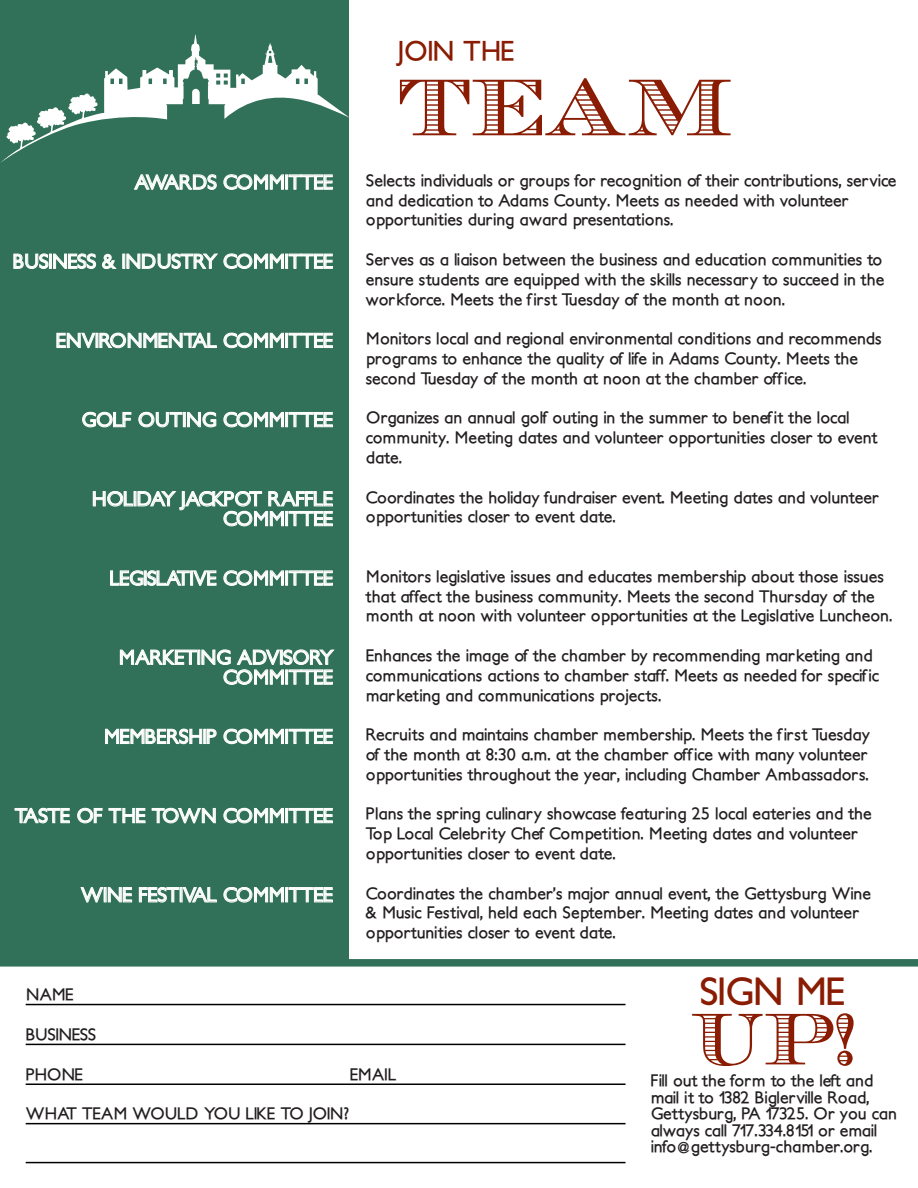
<style>
.page{position:relative;width:918px;height:1188px;background:#fff}
.page>*{position:absolute;margin:0;border:0;box-sizing:border-box;transform-origin:0 0}
.t1{font:82.5px "Ecuyer DAX";color:#891c02}
.t2{font:75px "Ecuyer DAX";color:#891c02}
.t3{font:700 37.5px "Petita";letter-spacing:-.04em;color:#891c02}
.t4{font:700 27px "Petita";letter-spacing:-.03em;color:#891c02}
.t5{font:700 19.5px/19.8px "Petita";letter-spacing:-.03em;color:#fff;text-align:right}
.t6{font:700 16.5px/19.8px "Petita";color:#231f20}
.t7{font:700 16.5px "Petita";letter-spacing:-.025em;color:#231f20}
.t8{font:700 16.5px "Petita";letter-spacing:-.035em;color:#231f20}
</style>
<div class="page">
<div style="left:0;top:0;width:348px;height:963px;background:#327159"></div>
<hr style="left:26px;top:1004px;width:600px;height:1px;background:#000">
<hr style="left:26px;top:1044px;width:600px;height:1px;background:#000">
<hr style="left:26px;top:1084px;width:600px;height:1px;background:#000">
<hr style="left:26px;top:1123px;width:600px;height:1px;background:#000">
<svg style="left:134px;top:174px;width:83px;height:16px"></svg>
<svg style="left:223px;top:174px;width:110px;height:16px"></svg>
<svg style="left:13px;top:253px;width:83px;height:16px"></svg>
<svg style="left:102px;top:254px;width:14px;height:15px"></svg>
<svg style="left:123px;top:253px;width:210px;height:16px"></svg>
<svg style="left:56px;top:332px;width:161px;height:16px"></svg>
<svg style="left:223px;top:332px;width:110px;height:16px"></svg>
<svg style="left:82px;top:412px;width:50px;height:16px"></svg>
<svg style="left:138px;top:412px;width:79px;height:16px"></svg>
<svg style="left:223px;top:412px;width:110px;height:16px"></svg>
<svg style="left:93px;top:491px;width:240px;height:36px"></svg>
<svg style="left:110px;top:570px;width:107px;height:16px"></svg>
<svg style="left:223px;top:570px;width:110px;height:16px"></svg>
<svg style="left:120px;top:649px;width:214px;height:36px"></svg>
<svg style="left:105px;top:728px;width:112px;height:16px"></svg>
<svg style="left:223px;top:728px;width:110px;height:16px"></svg>
<svg style="left:14px;top:808px;width:56px;height:16px"></svg>
<svg style="left:77px;top:808px;width:139px;height:16px"></svg>
<svg style="left:223px;top:808px;width:110px;height:16px"></svg>
<svg style="left:80px;top:887px;width:52px;height:16px"></svg>
<svg style="left:139px;top:887px;width:78px;height:16px"></svg>
<svg style="left:223px;top:887px;width:110px;height:16px"></svg>
<svg style="left:0;top:35px;width:349px;height:128px"></svg>
<div style="left:0;top:959px;width:918px;height:8px;background:#327159"></div>
<hr style="left:26px;top:1162px;width:600px;height:1px;background:#000">
<p class="t5" style="left:135px;top:173px;width:200px">AWARDS COMMITTEE</p>
<p class="t5" style="left:13px;top:252px;width:322px">BUSINESS &amp; INDUSTRY COMMITTEE</p>
<p class="t5" style="left:56px;top:331px;width:279px">ENVIRONMENTAL COMMITTEE</p>
<p class="t5" style="left:81px;top:410px;width:254px">GOLF OUTING COMMITTEE</p>
<p class="t5" style="left:92px;top:490px;width:243px">HOLIDAY JACKPOT RAFFLE<br>COMMITTEE</p>
<p class="t5" style="left:110px;top:569px;width:225px">LEGISLATIVE COMMITTEE</p>
<p class="t5" style="left:119px;top:648px;width:216px">MARKETING ADVISORY</p>
<p class="t5" style="left:223px;top:668px;width:112px">COMMITTEE</p>
<p class="t5" style="left:104px;top:727px;width:231px">MEMBERSHIP COMMITTEE</p>
<p class="t5" style="left:15px;top:806px;width:320px">TASTE OF THE TOWN COMMITTEE</p>
<p class="t5" style="left:81px;top:886px;width:254px">WINE FESTIVAL COMMITTEE</p>
<p class="t4" style="left:398px;top:35px;width:118px">JOIN THE</p>
<p class="t1" style="left:398px;top:60px;width:335px">TEAM</p>
<p class="t6" style="left:366px;top:171px;width:532px">Selects individuals or groups for recognition of their contributions, service and dedication to Adams County. Meets as needed with volunteer opportunities during award presentations.</p>
<p class="t6" style="left:366px;top:250px;width:520px">Serves as a liaison between the business and education communities to ensure students are equipped with the skills necessary to succeed in the workforce. Meets the first Tuesday of the month at noon.</p>
<p class="t6" style="left:366px;top:329px;width:517px">Monitors local and regional environmental conditions and recommends programs to enhance the quality of life in Adams County. Meets the second Tuesday of the month at noon at the chamber office.</p>
<p class="t6" style="left:366px;top:408px;width:513px">Organizes an annual golf outing in the summer to benefit the local community. Meeting dates and volunteer opportunities closer to event date.</p>
<p class="t6" style="left:366px;top:488px;width:514px">Coordinates the holiday fundraiser event. Meeting dates and volunteer opportunities closer to event date.</p>
<p class="t6" style="left:366px;top:567px;width:528px">Monitors legislative issues and educates membership about those issues that affect the business community. Meets the second Thursday of the month at noon with volunteer opportunities at the Legislative Luncheon.</p>
<p class="t6" style="left:366px;top:646px;width:515px">Enhances the image of the chamber by recommending marketing and communications actions to chamber staff. Meets as needed for specific marketing and communications projects.</p>
<p class="t6" style="left:366px;top:725px;width:506px">Recruits and maintains chamber membership. Meets the first Tuesday of the month at 8:30 a.m. at the chamber office with many volunteer opportunities throughout the year, including Chamber Ambassadors.</p>
<p class="t6" style="left:366px;top:804px;width:507px">Plans the spring culinary showcase featuring 25 local eateries and the<br>Top Local Celebrity Chef Competition. Meeting dates and volunteer opportunities closer to event date.</p>
<p class="t6" style="left:366px;top:884px;width:507px">Coordinates the chamber’s major annual event, the Gettysburg Wine &amp; Music Festival, held each September. Meeting dates and volunteer opportunities closer to event date.</p>
<p class="t6" style="left:26px;top:985px;width:50px">NAME</p>
<p class="t8" style="left:26px;top:1024px;width:72px">BUSINESS</p>
<p class="t6" style="left:26px;top:1065px;width:59px">PHONE</p>
<p class="t6" style="left:350px;top:1065px;width:48px">EMAIL</p>
<p class="t7" style="left:26px;top:1104px;width:325px">WHAT TEAM WOULD YOU LIKE TO JOIN?</p>
<p class="t3" style="left:700px;top:969px;width:148px">SIGN ME</p>
<p class="t2" style="left:691px;top:996px;width:166px">UP!</p>
<p class="t6" style="left:651px;top:1073px;width:248px;line-height:16.5px">Fill out the form to the left and mail it to 1382 Biglerville Road,<br>Gettysburg, PA 17325. Or you can always call 717.334.8151 or email info@gettysburg-chamber.org.</p>
</div>
